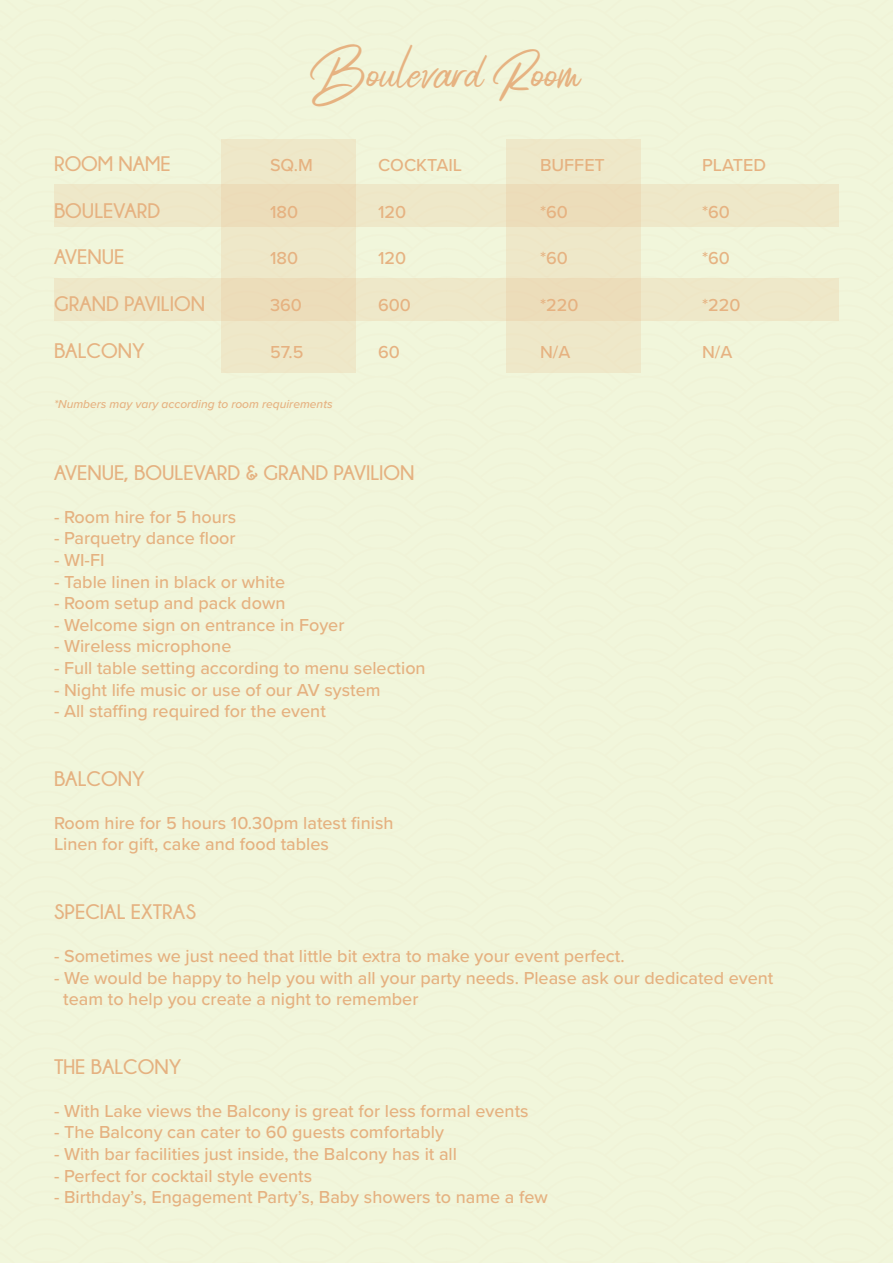
<style>
.page{position:relative;width:893px;height:1263px;background:#fff}
.page>*{position:absolute;margin:0;border:0;box-sizing:border-box;transform-origin:0 0}
.t1{font:37.5px "Radicalis";color:#e6b281}
.t2{font:700 21px "Champagne&Limousines";color:#e5b180}
.t3{font:700 21px "Champagne&Limousines";color:#e6b281}
.t4{font:500 18px "Proxima Nova";color:#e5b180}
.t5{font:500 18px "Proxima Nova";color:#e6b281}
.t6{font:italic 500 12px "Proxima Nova";color:#e6b281}
</style>
<div class="page">
<div style="left:0;top:0;width:446px;height:276px;background:#f1f6db"></div>
<div style="left:0;top:276px;width:446px;height:400px;background:#f1f6db"></div>
<div style="left:0;top:676px;width:446px;height:400px;background:#f1f6db"></div>
<div style="left:0;top:1076px;width:446px;height:187px;background:#f1f6db"></div>
<div style="left:446px;top:0;width:447px;height:276px;background:#f1f6db"></div>
<div style="left:446px;top:276px;width:447px;height:400px;background:#f1f6db"></div>
<div style="left:446px;top:676px;width:447px;height:400px;background:#f1f6db"></div>
<div style="left:446px;top:1076px;width:447px;height:187px;background:#f1f6db"></div>
<div style="left:221px;top:139px;width:134px;height:233px;background:#eee8c9"></div>
<div style="left:54px;top:184px;width:785px;height:43px;background:linear-gradient(to bottom,#eee5c5,#eee5c5)"></div>
<div style="left:54px;top:278px;width:785px;height:43px;background:linear-gradient(to bottom,#eee5c5,#eee5c5)"></div>
<div style="left:506px;top:139px;width:135px;height:233px;background:linear-gradient(to right,#ede4c3,#ede4c3)"></div>
<p class="t1" style="left:312px;top:64px;width:270px">Boulevard Room</p>
<p class="t3" style="left:54px;top:152px;width:118px">ROOM NAME</p>
<p class="t5" style="left:270px;top:151px;width:45px">SQ.M</p>
<p class="t5" style="left:378px;top:151px;width:86px">COCKTAIL</p>
<p class="t5" style="left:540px;top:151px;width:66px">BUFFET</p>
<p class="t5" style="left:702px;top:151px;width:66px">PLATED</p>
<p class="t3" style="left:54px;top:199px;width:108px">BOULEVARD</p>
<p class="t5" style="left:270px;top:198px;width:30px">180</p>
<p class="t5" style="left:378px;top:198px;width:30px">120</p>
<p class="t5" style="left:540px;top:198px;width:29px">*60</p>
<p class="t5" style="left:702px;top:198px;width:29px">*60</p>
<p class="t3" style="left:54px;top:245px;width:72px">AVENUE</p>
<p class="t5" style="left:270px;top:245px;width:30px">180</p>
<p class="t5" style="left:378px;top:245px;width:30px">120</p>
<p class="t5" style="left:540px;top:245px;width:29px">*60</p>
<p class="t5" style="left:702px;top:245px;width:29px">*60</p>
<p class="t3" style="left:54px;top:292px;width:153px">GRAND PAVILION</p>
<p class="t5" style="left:270px;top:292px;width:33px">360</p>
<p class="t5" style="left:378px;top:292px;width:34px">600</p>
<p class="t5" style="left:540px;top:292px;width:40px">*220</p>
<p class="t5" style="left:702px;top:292px;width:40px">*220</p>
<p class="t3" style="left:54px;top:339px;width:92px">BALCONY</p>
<p class="t5" style="left:270px;top:338px;width:35px">57.5</p>
<p class="t5" style="left:378px;top:338px;width:23px">60</p>
<p class="t5" style="left:540px;top:338px;width:32px">N/A</p>
<p class="t5" style="left:702px;top:338px;width:32px">N/A</p>
<p class="t6" style="left:54px;top:395px;width:280px">*Numbers may vary according to room requirements</p>
<p class="t2" style="left:54px;top:461px;width:362px">AVENUE, BOULEVARD &amp; GRAND PAVILION</p>
<p class="t4" style="left:54px;top:503px;width:184px">- Room hire for 5 hours</p>
<p class="t4" style="left:54px;top:525px;width:183px">- Parquetry dance floor</p>
<p class="t4" style="left:54px;top:546px;width:52px">- WI-FI</p>
<p class="t4" style="left:54px;top:568px;width:233px">- Table linen in black or white</p>
<p class="t4" style="left:54px;top:590px;width:233px">- Room setup and pack down</p>
<p class="t4" style="left:54px;top:611px;width:292px">- Welcome sign on entrance in Foyer</p>
<p class="t4" style="left:54px;top:633px;width:179px">- Wireless microphone</p>
<p class="t4" style="left:54px;top:654px;width:373px">- Full table setting according to menu selection</p>
<p class="t4" style="left:54px;top:676px;width:328px">- Night life music or use of our AV system</p>
<p class="t4" style="left:54px;top:698px;width:273px">- All staffing required for the event</p>
<p class="t2" style="left:54px;top:767px;width:92px">BALCONY</p>
<p class="t4" style="left:54px;top:809px;width:341px">Room hire for 5 hours 10.30pm latest finish</p>
<p class="t4" style="left:54px;top:831px;width:276px">Linen for gift, cake and food tables</p>
<p class="t2" style="left:54px;top:900px;width:144px">SPECIAL EXTRAS</p>
<p class="t4" style="left:54px;top:942px;width:572px">- Sometimes we just need that little bit extra to make your event perfect.</p>
<p class="t4" style="left:54px;top:964px;width:721px">- We would be happy to help you with all your party needs. Please ask our dedicated event</p>
<p class="t4" style="left:63px;top:986px;width:357px">team to help you create a night to remember</p>
<p class="t2" style="left:54px;top:1055px;width:129px">THE BALCONY</p>
<p class="t4" style="left:54px;top:1097px;width:476px">- With Lake views the Balcony is great for less formal events</p>
<p class="t4" style="left:54px;top:1119px;width:392px">- The Balcony can cater to 60 guests comfortably</p>
<p class="t4" style="left:54px;top:1140px;width:404px">- With bar facilities just inside, the Balcony has it all</p>
<p class="t4" style="left:54px;top:1162px;width:260px">- Perfect for cocktail style events</p>
<p class="t4" style="left:54px;top:1184px;width:495px">- Birthday’s, Engagement Party’s, Baby showers to name a few</p>
</div>
